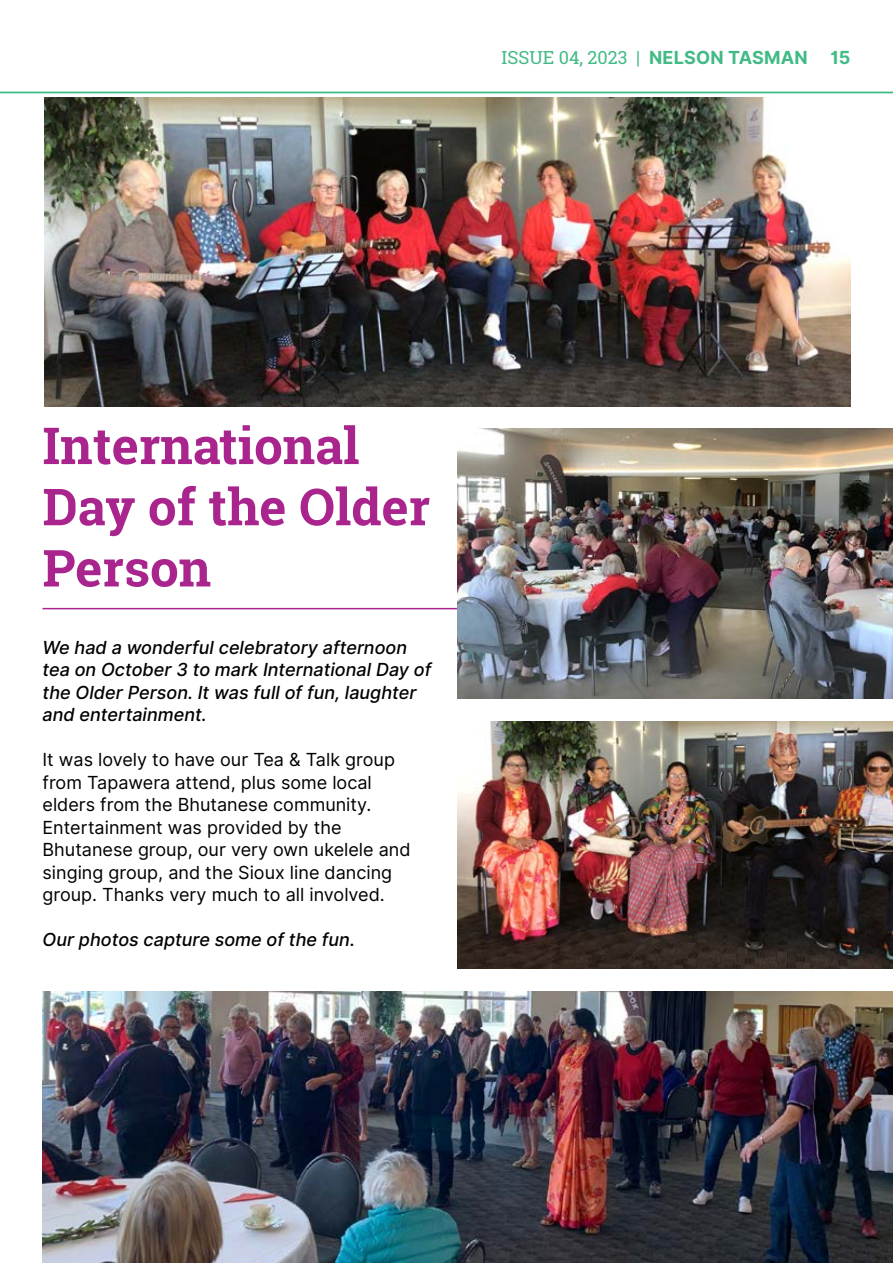
<style>
.page{position:relative;width:893px;height:1263px;background:#fff}
.page>*{position:absolute;margin:0;border:0;box-sizing:border-box;transform-origin:0 0}
.t1{font:700 51px/61.2px "Roboto Slab";color:#a9258d}
.t2{font:18px/22.5px "Inter";color:#000}
.t3{font:italic 500 18px/22.5px "Inter";color:#000}
.t4{font:18px "Roboto Slab";color:#42ba85}
.t5{font:700 18px "Inter";color:#42ba85}
.s1{font-family:"Inter";font-weight:700}
</style>
<div class="page">
<hr style="left:0;top:92px;width:893px;height:1px;background:#42ba85">
<hr style="left:43px;top:608px;width:605px;height:1px;background:#a9258d">
<img style="left:45px;top:98px;width:805px;height:308px">
<img style="left:457px;top:429px;width:436px;height:270px">
<img style="left:43px;top:991px;width:850px;height:272px">
<img style="left:457px;top:721px;width:436px;height:248px">
<p class="t4" style="left:502px;top:45px;width:308px">ISSUE 04, 2023 | <span class="s1">NELSON TASMAN</span></p>
<p class="t5" style="left:830px;top:44px;width:22px">15</p>
<h1 class="t1" style="left:43px;top:414px;width:389px">International<br>Day of the Older<br>Person</h1>
<p class="t3" style="left:43px;top:636px;width:390px">We had a wonderful celebratory afternoon tea on October 3 to mark International Day of the Older Person. It was full of fun, laughter and entertainment.</p>
<p class="t2" style="left:43px;top:748px;width:370px">It was lovely to have our Tea &amp; Talk group from Tapawera attend, plus some local elders from the Bhutanese community.<br>Entertainment was provided by the Bhutanese group, our very own ukelele and singing group, and the Sioux line dancing group. Thanks very much to all involved.</p>
<p class="t3" style="left:43px;top:929px;width:314px">Our photos capture some of the fun.</p>
</div>
